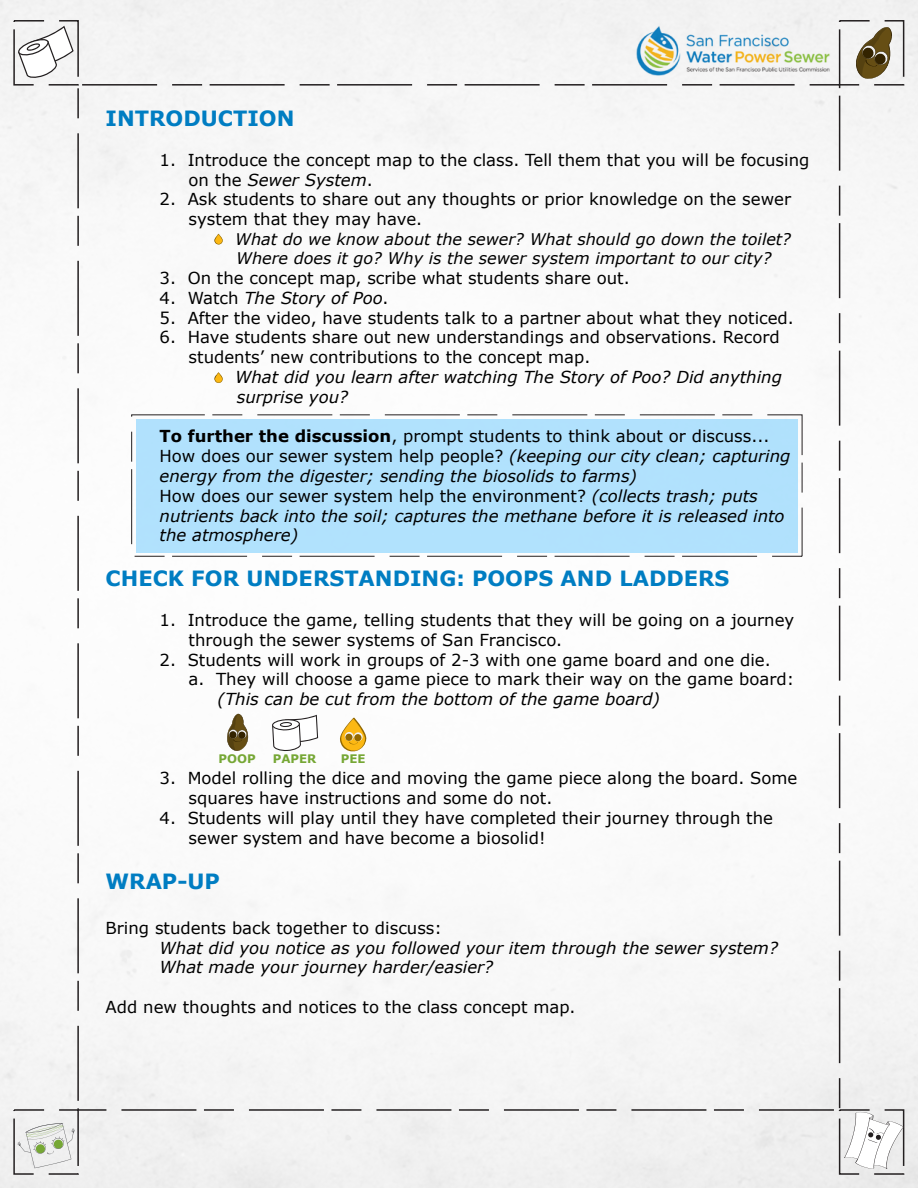
<style>
.page{position:relative;width:918px;height:1188px;background:#fff}
.page>*{position:absolute;margin:0;border:0;box-sizing:border-box;transform-origin:0 0}
.t1{font:700 21px "Verdana";color:#007dc2}
.t2{font:16.5px/19.8px "Verdana";color:#000}
.t3{font:italic 16.5px/19.8px "Verdana";color:#000}
.t4{font:italic 16.05px/19.2px "Verdana";color:#000;text-align:center}
.t5{font:700 11.85px "Verdana";color:#76a735}
.s1{font-style:italic}
.s2{font-style:normal;font-size:16.5px}
.s3{font-style:normal}
.s4{font-weight:700;font-style:normal}
</style>
<div class="page">
<img style="left:0;top:0;width:918px;height:1188px">
<div style="left:136px;top:419px;width:662px;height:133px;background:#b1e1fd"></div>
<div style="left:131px;top:414px;width:671px;height:143px;border:1px dashed #231f20"></div>
<svg style="left:272px;top:715px;width:46px;height:36px"></svg>
<svg style="left:227px;top:714px;width:21px;height:37px"></svg>
<svg style="left:340px;top:717px;width:26px;height:35px"></svg>
<svg style="left:17px;top:26px;width:57px;height:53px"></svg>
<div style="left:13px;top:1109px;width:66px;height:66px;border:2px dashed #231f20"></div>
<div style="left:839px;top:1109px;width:65px;height:66px;border:2px dashed #231f20"></div>
<div style="left:13px;top:20px;width:66px;height:66px;border:2px dashed #231f20"></div>
<div style="left:839px;top:20px;width:65px;height:66px;border:2px dashed #231f20"></div>
<svg style="left:17px;top:1123px;width:58px;height:45px"></svg>
<svg style="left:844px;top:1111px;width:60px;height:59px"></svg>
<svg style="left:853px;top:26px;width:40px;height:54px"></svg>
<svg style="left:214px;top:234px;width:9px;height:11px"></svg>
<svg style="left:214px;top:372px;width:9px;height:11px"></svg>
<p class="t1" style="left:106px;top:104px;width:190px">INTRODUCTION</p>
<p class="t2" style="left:189px;top:150px;width:622px;text-indent:-29px">1. Introduce the concept map to the class. Tell them that you will be focusing on the <span class="s1">Sewer System</span>.</p>
<p class="t2" style="left:189px;top:189px;width:604px;text-indent:-29px">2. Ask students to share out any thoughts or prior knowledge on the sewer system that they may have.</p>
<p class="t4" style="left:214px;top:229px;width:579px"><span class="s2">●</span> What do we know about the sewer? What should go down the toilet?<br>Where does it go? Why is the sewer system important to our city?</p>
<p class="t2" style="left:160px;top:268px;width:472px">3. On the concept map, scribe what students share out.</p>
<p class="t3" style="left:160px;top:288px;width:231px"><span class="s3">4. Watch</span> The Story of Poo<span class="s3">.</span></p>
<p class="t2" style="left:160px;top:308px;width:636px">5. After the video, have students talk to a partner about what they noticed.</p>
<p class="t2" style="left:189px;top:327px;width:593px;text-indent:-29px">6. Have students share out new understandings and observations. Record students’ new contributions to the concept map.</p>
<p class="t3" style="left:237px;top:367px;width:547px;text-indent:-23px">● What did you learn after watching The Story of Poo? Did anything surprise you?</p>
<p class="t3" style="left:160px;top:426px;width:632px"><span class="s4">To further the discussion</span><span class="s3">, prompt students to think about or discuss...<br>How does our sewer system help people?</span> (keeping our city clean; capturing energy from the digester; sending the biosolids to farms)<br><span class="s3">How does our sewer system help the environment?</span> (collects trash; puts nutrients back into the soil; captures the methane before it is released into the atmosphere)</p>
<p class="t1" style="left:106px;top:564px;width:625px">CHECK FOR UNDERSTANDING: POOPS AND LADDERS</p>
<p class="t2" style="left:189px;top:610px;width:607px;text-indent:-29px">1. Introduce the game, telling students that they will be going on a journey through the sewer systems of San Francisco.</p>
<p class="t2" style="left:189px;top:650px;width:607px;text-indent:-29px">2. Students will work in groups of 2-3 with one game board and one die.<br>a. They will choose a game piece to mark their way on the game board:</p>
<p class="t3" style="left:218px;top:689px;width:444px">(This can be cut from the bottom of the game board)</p>
<p class="t5" style="left:218px;top:751px;width:39px">POOP</p>
<p class="t5" style="left:273px;top:751px;width:45px">PAPER</p>
<p class="t5" style="left:341px;top:751px;width:26px">PEE</p>
<p class="t2" style="left:189px;top:768px;width:610px;text-indent:-29px">3. Model rolling the dice and moving the game piece along the board. Some squares have instructions and some do not.</p>
<p class="t2" style="left:189px;top:808px;width:586px;text-indent:-29px">4. Students will play until they have completed their journey through the sewer system and have become a biosolid!</p>
<p class="t1" style="left:106px;top:866px;width:116px">WRAP-UP</p>
<p class="t2" style="left:106px;top:918px;width:338px">Bring students back together to discuss:</p>
<p class="t3" style="left:160px;top:938px;width:620px">What did you notice as you followed your item through the sewer system?<br>What made your journey harder/easier?</p>
<p class="t2" style="left:106px;top:997px;width:472px">Add new thoughts and notices to the class concept map.</p>
</div>
